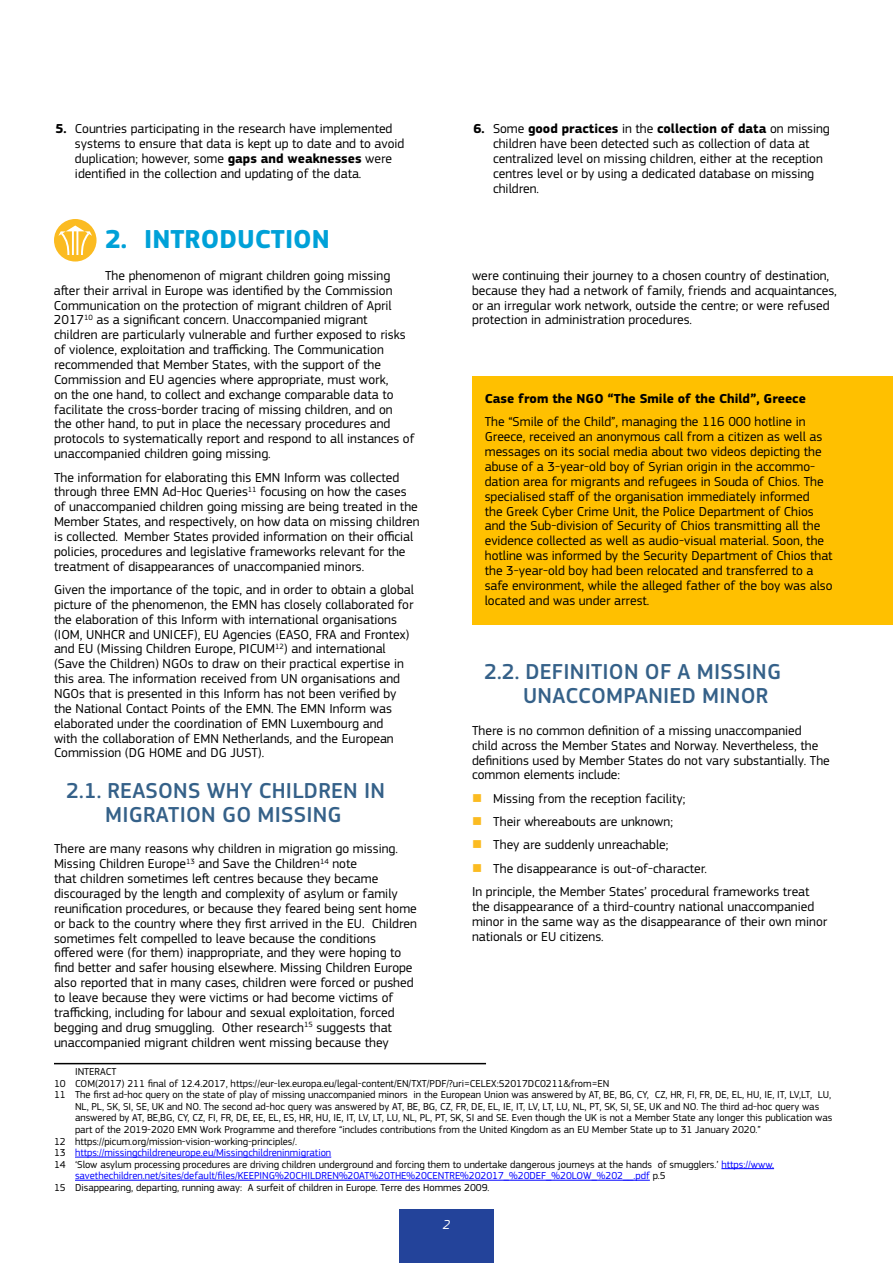
<style>
.page{position:relative;width:893px;height:1263px;background:#fff}
.page>*{position:absolute;margin:0;border:0;box-sizing:border-box;transform-origin:0 0}
.t1{font:700 27px "EC Square Sans Pro";color:#00a1d8}
.t2{font:500 22.5px/23.7px "EC Square Sans Pro";letter-spacing:.01em;color:#356189;text-align:center}
.t3{font:13.5px/14.9px "EC Square Sans Pro";color:#000}
.t4{font:700 13.5px "EC Square Sans Pro";color:#000}
.t5{font:italic 13.5px "EC Square Sans Pro";color:#fff}
.t6{font:10.5px "EC Square Sans Pro";color:#000}
.t7{font:10.5px "EC Square Sans Pro";color:#00f}
.s1{font-weight:700}
.s2{color:#fbbb21}
.s3{color:#000}
.s4{color:#00f}
</style>
<div class="page">
<div style="left:399px;top:1209px;width:95px;height:54px;background:#23439a"></div>
<hr style="left:54px;top:1063px;width:432px;height:1px;background:#000">
<hr style="left:75px;top:1157px;width:256px;height:1px;background:#00f">
<hr style="left:721px;top:1168px;width:53px;height:1px;background:#00f">
<hr style="left:75px;top:1180px;width:575px;height:1px;background:#00f">
<div style="left:472px;top:376px;width:420px;height:43px;background:#ffc000"></div>
<div style="left:472px;top:399px;width:420px;height:226px;background:#ffc000"></div>
<div style="left:54px;top:219px;width:43px;height:42px;background:#fbbb21;border-radius:50%"></div>
<svg style="left:58px;top:225px;width:34px;height:32px"></svg>
<p class="t3" style="left:75px;top:122px;width:331px;text-indent:-19px"><span class="s1">5.</span> Countries participating in the research have implemented systems to ensure that data is kept up to date and to avoid duplication; however, some <span class="s1">gaps and weaknesses</span> were identified in the collection and updating of the data.</p>
<h1 class="t1" style="left:105px;top:223px;width:226px">2. INTRODUCTION</h1>
<p class="t3" style="left:54px;top:268px;width:362px;text-indent:51px">The phenomenon of migrant children going missing after their arrival in Europe was identified by the Commission Communication on the protection of migrant children of April 2017<sup>10</sup> as a significant concern. Unaccompanied migrant<br>children are particularly vulnerable and further exposed to risks of violence, exploitation and trafficking. The Communication recommended that Member States, with the support of the Commission and EU agencies where appropriate, must work,<br>on the one hand, to collect and exchange comparable data to facilitate the cross-border tracing of missing children, and on<br>the other hand, to put in place the necessary procedures and protocols to systematically report and respond to all instances of unaccompanied children going missing.</p>
<p class="t3" style="left:54px;top:470px;width:367px">The information for elaborating this EMN Inform was collected through three EMN Ad-Hoc Queries<sup>11</sup> focusing on how the cases of unaccompanied children going missing are being treated in the Member States, and respectively, on how data on missing children is collected. Member States provided information on their official policies, procedures and legislative frameworks relevant for the treatment of disappearances of unaccompanied minors.</p>
<p class="t3" style="left:54px;top:582px;width:361px">Given the importance of the topic, and in order to obtain a global picture of the phenomenon, the EMN has closely collaborated for the elaboration of this Inform with international organisations (IOM, UNHCR and UNICEF), EU Agencies (EASO, FRA and Frontex) and EU (Missing Children Europe, PICUM<sup>12</sup>) and international (Save the Children) NGOs to draw on their practical expertise in this area. The information received from UN organisations and NGOs that is presented in this Inform has not been verified by the National Contact Points of the EMN. The EMN Inform was elaborated under the coordination of EMN Luxembourg and<br>with the collaboration of EMN Netherlands, and the European Commission (DG HOME and DG JUST).</p>
<h2 class="t2" style="left:66px;top:779px;width:320px">2.1. REASONS WHY CHILDREN IN<br>MIGRATION GO MISSING</h2>
<p class="t3" style="left:54px;top:842px;width:364px">There are many reasons why children in migration go missing.<br>Missing Children Europe<sup>13</sup> and Save the Children<sup>14</sup> note<br>that children sometimes left centres because they became discouraged by the length and complexity of asylum or family reunification procedures, or because they feared being sent home or back to the country where they first arrived in the EU. Children sometimes felt compelled to leave because the conditions offered were (for them) inappropriate, and they were hoping to find better and safer housing elsewhere. Missing Children Europe also reported that in many cases, children were forced or pushed to leave because they were victims or had become victims of trafficking, including for labour and sexual exploitation, forced begging and drug smuggling. Other research<sup>15</sup> suggests that unaccompanied migrant children went missing because they</p>
<p class="t3" style="left:493px;top:122px;width:338px;text-indent:-19px"><span class="s1">6.</span> Some <span class="s1">good practices</span> in the <span class="s1">collection of data</span> on missing children have been detected such as collection of data at centralized level on missing children, either at the reception centres level or by using a dedicated database on missing children.</p>
<p class="t3" style="left:472px;top:268px;width:366px">were continuing their journey to a chosen country of destination, because they had a network of family, friends and acquaintances, or an irregular work network, outside the centre; or were refused protection in administration procedures.</p>
<p class="t4" style="left:485px;top:390px;width:323px">Case from the NGO “The Smile of the Child”, Greece</p>
<p class="t3" style="left:485px;top:415px;width:349px">The “Smile of the Child”, managing the 116 000 hotline in Greece, received an anonymous call from a citizen as well as messages on its social media about two videos depicting the abuse of a 3-year-old boy of Syrian origin in the accommo&shy;dation area for migrants and refugees in Souda of Chios. The specialised staff of the organisation immediately informed<br>the Greek Cyber Crime Unit, the Police Department of Chios and the Sub-division of Security of Chios transmitting all the evidence collected as well as audio-visual material. Soon, the hotline was informed by the Security Department of Chios that the 3-year-old boy had been relocated and transferred to a safe environment, while the alleged father of the boy was also located and was under arrest.</p>
<h2 class="t2" style="left:523px;top:660px;width:259px;text-align:left;text-indent:-39px">2.2. DEFINITION OF A MISSING<br>UNACCOMPANIED MINOR</h2>
<p class="t3" style="left:472px;top:723px;width:359px">There is no common definition of a missing unaccompanied child across the Member States and Norway. Nevertheless, the definitions used by Member States do not vary substantially. The common elements include:</p>
<p class="t3" style="left:472px;top:791px;width:215px"><span class="s2">■</span> Missing from the reception facility;</p>
<p class="t3" style="left:472px;top:814px;width:203px"><span class="s2">■</span> Their whereabouts are unknown;</p>
<p class="t3" style="left:472px;top:838px;width:198px"><span class="s2">■</span> They are suddenly unreachable;</p>
<p class="t3" style="left:472px;top:857px;width:339px;line-height:23.4px"><span class="s2">■</span> The disappearance is out-of-character.<br>In principle, the Member States’ procedural frameworks treat</p>
<p class="t3" style="left:472px;top:899px;width:357px">the disappearance of a third-country national unaccompanied minor in the same way as the disappearance of their own minor nationals or EU citizens.</p>
<p class="t6" style="left:75px;top:1065px;width:43px">INTERACT</p>
<p class="t6" style="left:54px;top:1077px;width:557px">10 COM(2017) 211 final of 12.4.2017, https://eur-lex.europa.eu/legal-content/EN/TXT/PDF/?uri=CELEX:52017DC0211&amp;from=EN</p>
<p class="t6" style="left:54px;top:1089px;width:779px">11 The first ad-hoc query on the state of play of missing unaccompanied minors in the European Union was answered by AT, BE, BG, CY, CZ, HR, FI, FR, DE, EL, HU, IE, IT, LV,LT, LU,</p>
<p class="t6" style="left:75px;top:1100px;width:746px">NL, PL, SK, SI, SE, UK and NO. The second ad-hoc query was answered by AT, BE, BG, CZ, FR, DE, EL, IE, IT, LV, LT, LU, NL, PT, SK, SI, SE, UK and NO. The third ad-hoc query was</p>
<p class="t6" style="left:75px;top:1112px;width:759px">answered by AT, BE,BG, CY, CZ, FI, FR, DE, EE, EL, ES, HR, HU, IE, IT, LV, LT, LU, NL, PL, PT, SK, SI and SE. Even though the UK is not a Member State any longer this publication was</p>
<p class="t6" style="left:75px;top:1123px;width:687px">part of the 2019-2020 EMN Work Programme and therefore “includes contributions from the United Kingdom as an EU Member State up to 31 January 2020.”</p>
<p class="t6" style="left:54px;top:1135px;width:245px">12 https://picum.org/mission-vision-working-principles/.</p>
<p class="t7" style="left:54px;top:1146px;width:279px"><span class="s3">13</span> https://missingchildreneurope.eu/Missingchildreninmigration</p>
<p class="t6" style="left:54px;top:1158px;width:722px">14 ‘Slow asylum processing procedures are driving children underground and forcing them to undertake dangerous journeys at the hands of smugglers.’ <span class="s4">https://www.</span></p>
<p class="t7" style="left:75px;top:1169px;width:592px">savethechildren.net/sites/default/files/KEEPING%20CHILDREN%20AT%20THE%20CENTRE%202017_%20DEF_%20LOW_%202__.pdf <span class="s3">p.5</span></p>
<p class="t6" style="left:54px;top:1181px;width:437px">15 Disappearing, departing, running away: A surfeit of children in Europe. Terre des Hommes 2009.</p>
<p class="t5" style="left:443px;top:1216px;width:6px">2</p>
</div>
